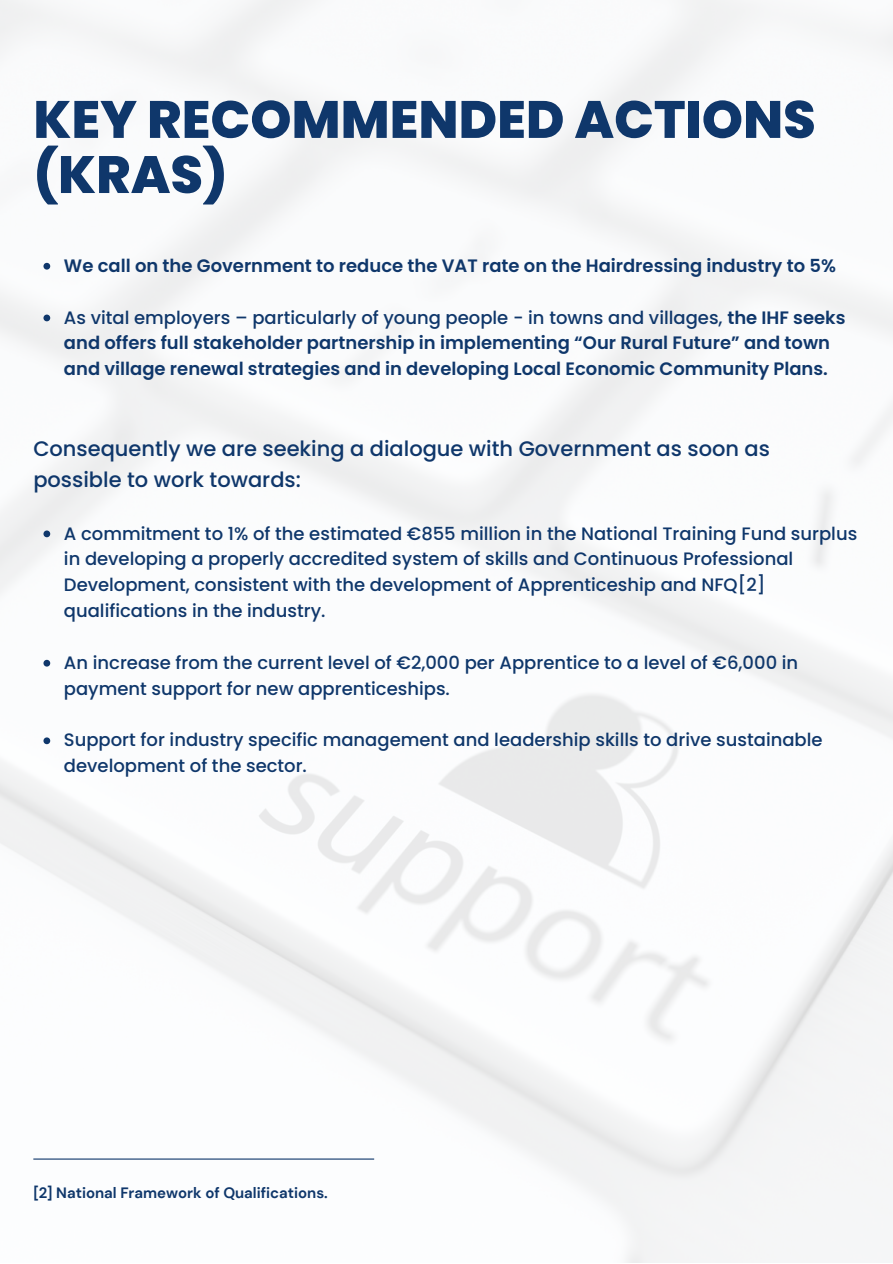
<style>
.page{position:relative;width:893px;height:1264px;background:#fff}
.page>*{position:absolute;margin:0;border:0;box-sizing:border-box;transform-origin:0 0}
.t1{font:800 52.5px/55.1px "Poppins";color:#0f376b}
.t2{font:500 21px/30.3px "Poppins";color:#0f376b}
.t3{font:500 18px/25.8px "Poppins";color:#0f376b}
.t4{font:600 18px/25.8px "Poppins";color:#0f376b}
.t5{font:700 15px "DM Sans";color:#0f376b}
.s1{font-weight:500}
</style>
<div class="page">
<img style="left:0;top:0;width:892px;height:1262px">
<hr style="left:33px;top:1158px;width:341px;height:1px;background:#0f376b">
<svg style="left:43px;top:263px;width:7px;height:6px"></svg>
<svg style="left:43px;top:314px;width:7px;height:7px"></svg>
<svg style="left:43px;top:530px;width:7px;height:7px"></svg>
<svg style="left:43px;top:660px;width:7px;height:6px"></svg>
<svg style="left:43px;top:737px;width:7px;height:7px"></svg>
<h1 class="t1" style="left:33px;top:92px;width:783px">KEY RECOMMENDED ACTIONS (KRAS)</h1>
<p class="t4" style="left:64px;top:253px;width:773px">We call on the Government to reduce the VAT rate on the Hairdressing industry to 5%</p>
<p class="t4" style="left:64px;top:304px;width:783px"><span class="s1">As vital employers – particularly of young people - in towns and villages,</span> the IHF seeks and offers full stakeholder partnership in implementing “Our Rural Future” and town and village renewal strategies and in developing Local Economic Community Plans.</p>
<p class="t2" style="left:33px;top:434px;width:738px">Consequently we are seeking a dialogue with Government as soon as possible to work towards:</p>
<p class="t3" style="left:64px;top:520px;width:794px">A commitment to 1% of the estimated €855 million in the National Training Fund surplus in developing a properly accredited system of skills and Continuous Professional Development, consistent with the development of Apprenticeship and NFQ[2] qualifications in the industry.</p>
<p class="t3" style="left:64px;top:649px;width:735px">An increase from the current level of €2,000 per Apprentice to a level of €6,000 in payment support for new apprenticeships.</p>
<p class="t3" style="left:64px;top:727px;width:760px">Support for industry specific management and leadership skills to drive sustainable development of the sector.</p>
<p class="t5" style="left:33px;top:1183px;width:296px">[2] National Framework of Qualifications.</p>
</div>
